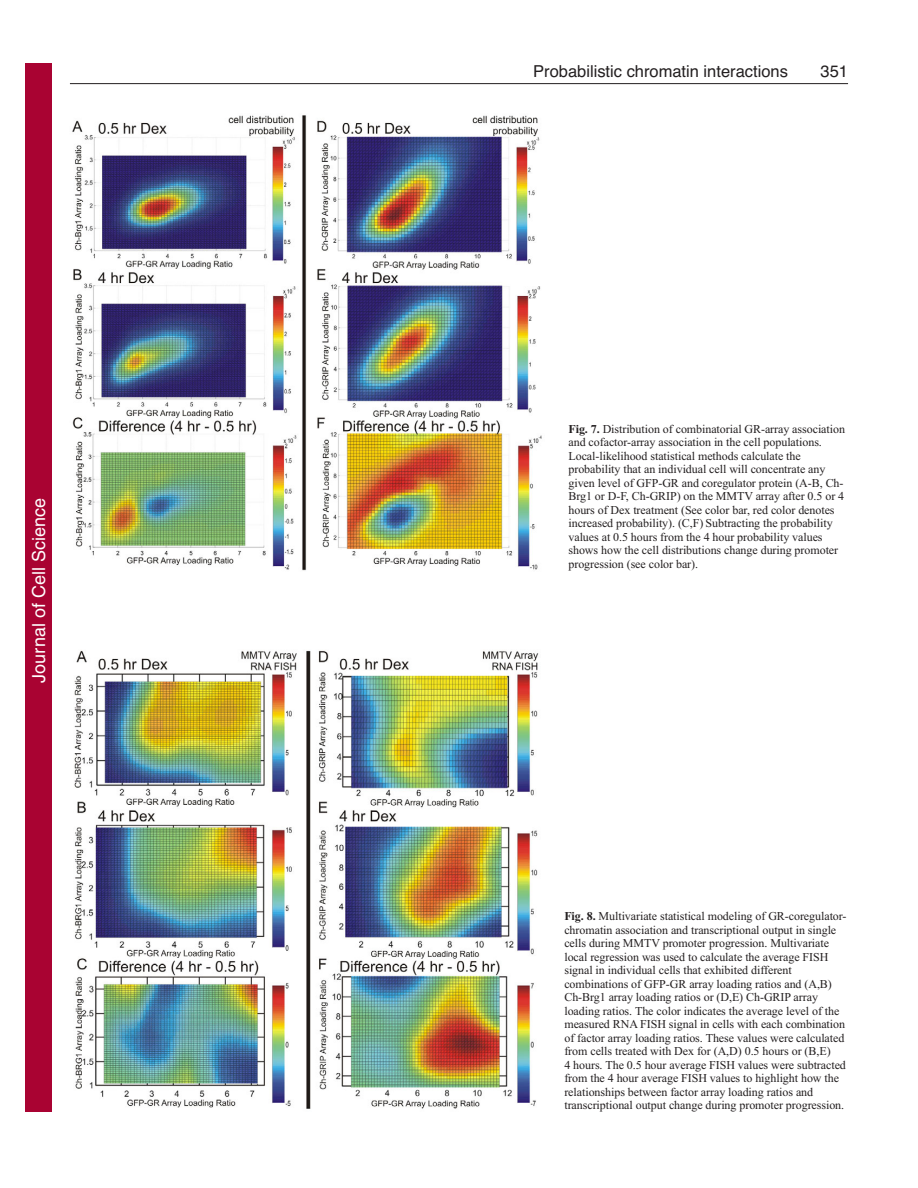
<style>
.page{position:relative;width:918px;height:1188px;background:#fff}
.page>*{position:absolute;margin:0;border:0;box-sizing:border-box;transform-origin:0 0}
.t1{font:18px "Helvetica";color:#fff}
.t2{font:16.5px "Helvetica";color:#231f20}
.t3{font:12px/13.5px "Times New Roman";letter-spacing:-.005em;color:#231f20}
.s1{font-weight:700}
</style>
<div class="page">
<hr style="left:70px;top:83px;width:778px;height:1px;background:#231f20">
<img style="left:72px;top:115px;width:470px;height:456px">
<img style="left:74px;top:650px;width:465px;height:459px">
<div style="left:26px;top:64px;width:26px;height:1048px;background:#a90332"></div>
<h1 class="t1" style="left:28px;top:683px;width:186px;rotate:-90deg">Journal of Cell Science</h1>
<h2 class="t2" style="left:533px;top:65px;width:256px">Probabilistic chromatin interactions</h2>
<h2 class="t2" style="left:821px;top:65px;width:29px">351</h2>
<p class="t3" style="left:569px;top:423px;width:278px"><span class="s1">Fig. 7.</span> Distribution of combinatorial GR-array association and cofactor-array association in the cell populations.<br>Local-likelihood statistical methods calculate the probability that an individual cell will concentrate any given level of GFP-GR and coregulator protein (A-B, Ch-Brg1 or D-F, Ch-GRIP) on the MMTV array after 0.5 or 4 hours of Dex treatment (See color bar, red color denotes increased probability). (C,F) Subtracting the probability values at 0.5 hours from the 4 hour probability values shows how the cell distributions change during promoter progression (see color bar).</p>
<p class="t3" style="left:564px;top:911px;width:284px"><span class="s1">Fig. 8.</span> Multivariate statistical modeling of GR-coregulator&shy;chromatin association and transcriptional output in single cells during MMTV promoter progression. Multivariate local regression was used to calculate the average FISH signal in individual cells that exhibited different combinations of GFP-GR array loading ratios and (A,B)<br>Ch-Brg1 array loading ratios or (D,E) Ch-GRIP array loading ratios. The color indicates the average level of the measured RNA FISH signal in cells with each combination of factor array loading ratios. These values were calculated from cells treated with Dex for (A,D) 0.5 hours or (B,E)<br>4 hours. The 0.5 hour average FISH values were subtracted from the 4 hour average FISH values to highlight how the relationships between factor array loading ratios and transcriptional output change during promoter progression.</p>
</div>
